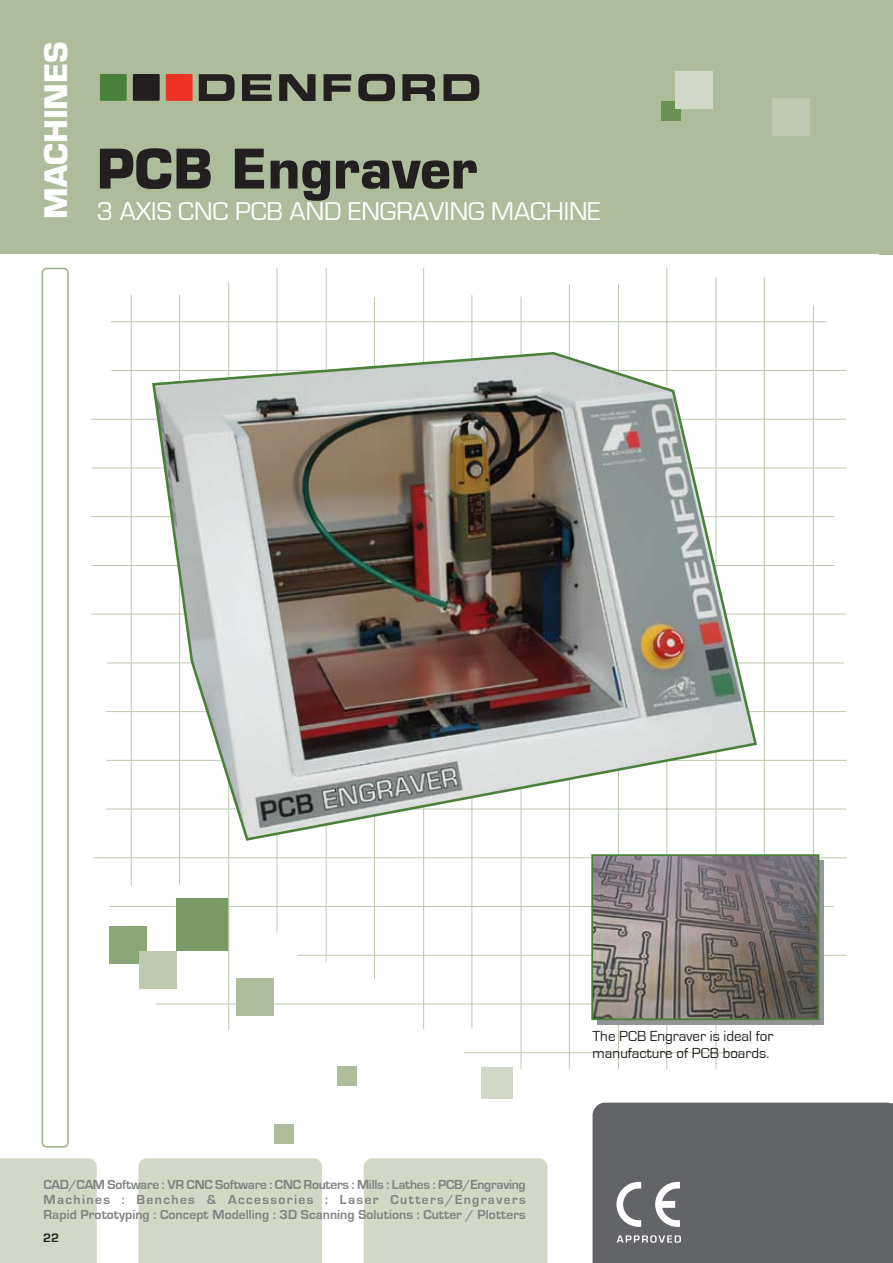
<style>
.page{position:relative;width:893px;height:1263px;background:#fff}
.page>*{position:absolute;margin:0;border:0;box-sizing:border-box;transform-origin:0 0}
.t1{font:700 53.1px "Eurostile";color:#231f20}
.t2{font:700 30.15px "Eurostile";color:#fff}
.t3{font:26.55px "Eurostile";color:#fff}
.t4{font:15px/16.5px "Eurostile";color:#231f20}
.t5{font:700 13.5px/15px "Eurostile";letter-spacing:.005em;color:#808285;text-align:justify}
.t6{font:700 12.75px "Eurostile";color:#231f20}
</style>
<div class="page">
<div style="left:0;top:1158px;width:97px;height:105px;background:#d1d8c6"></div>
<div style="left:138px;top:1158px;width:184px;height:105px;background:#d1d8c6"></div>
<div style="left:364px;top:1158px;width:183px;height:105px;background:#d1d8c6"></div>
<div style="left:0;top:0;width:893px;height:254px;background:#adbd9c"></div>
<svg style="left:889px;top:1103px;width:4px;height:36px"></svg>
<div style="left:880px;top:1139px;width:13px;height:124px;background:#636467"></div>
<div style="left:338px;top:1066px;width:19px;height:19px;background:#adbd9c"></div>
<div style="left:275px;top:1124px;width:19px;height:20px;background:#adbd9c"></div>
<div style="left:482px;top:1067px;width:31px;height:32px;background:#d1d8c6"></div>
<div style="left:661px;top:101px;width:20px;height:20px;background:#6c9154"></div>
<div style="left:772px;top:98px;width:37px;height:38px;background:#becab0"></div>
<div style="left:675px;top:71px;width:38px;height:38px;background:#d1d8c6"></div>
<div style="left:100px;top:74px;width:27px;height:27px;background:#4a803a"></div>
<div style="left:133px;top:74px;width:27px;height:27px;background:#231f20"></div>
<div style="left:166px;top:74px;width:27px;height:27px;background:#ee3224"></div>
<svg style="left:199px;top:74px;width:36px;height:27px"></svg>
<svg style="left:242px;top:74px;width:30px;height:27px"></svg>
<svg style="left:279px;top:74px;width:37px;height:27px"></svg>
<svg style="left:324px;top:74px;width:27px;height:27px"></svg>
<svg style="left:358px;top:74px;width:37px;height:27px"></svg>
<svg style="left:402px;top:74px;width:33px;height:27px"></svg>
<svg style="left:443px;top:74px;width:36px;height:27px"></svg>
<div style="left:42px;top:268px;width:27px;height:879px;border:2px solid #9bb188;border-radius:4px"></div>
<div style="left:592px;top:1103px;width:297px;height:160px;background:#636467"></div>
<hr style="left:111px;top:370px;width:736px;height:1px;background:#becab0">
<hr style="left:92px;top:468px;width:755px;height:1px;background:#becab0">
<hr style="left:92px;top:565px;width:743px;height:1px;background:#becab0">
<hr style="left:107px;top:663px;width:737px;height:1px;background:#becab0">
<hr style="left:107px;top:760px;width:740px;height:1px;background:#becab0">
<hr style="left:93px;top:857px;width:754px;height:1px;background:#becab0">
<hr style="left:297px;top:955px;width:550px;height:1px;background:#becab0">
<hr style="left:464px;top:1052px;width:276px;height:1px;background:#becab0">
<hr style="left:179px;top:295px;width:1px;height:589px;background:#becab0">
<hr style="left:277px;top:268px;width:1px;height:665px;background:#becab0">
<hr style="left:374px;top:298px;width:1px;height:681px;background:#becab0">
<hr style="left:472px;top:295px;width:1px;height:734px;background:#becab0">
<hr style="left:569px;top:284px;width:1px;height:785px;background:#becab0">
<hr style="left:666px;top:268px;width:1px;height:801px;background:#becab0">
<hr style="left:764px;top:277px;width:1px;height:705px;background:#becab0">
<hr style="left:111px;top:321px;width:715px;height:1px;background:#becab0">
<hr style="left:91px;top:419px;width:755px;height:1px;background:#becab0">
<hr style="left:91px;top:516px;width:743px;height:1px;background:#becab0">
<hr style="left:91px;top:614px;width:755px;height:1px;background:#becab0">
<hr style="left:106px;top:711px;width:740px;height:1px;background:#becab0">
<hr style="left:106px;top:809px;width:740px;height:1px;background:#becab0">
<hr style="left:109px;top:906px;width:725px;height:1px;background:#becab0">
<hr style="left:156px;top:1003px;width:584px;height:1px;background:#becab0">
<div style="left:176px;top:899px;width:52px;height:52px;background:#7b9b66"></div>
<div style="left:236px;top:978px;width:38px;height:37px;background:#adbd9c"></div>
<hr style="left:131px;top:295px;width:1px;height:591px;background:#becab0">
<hr style="left:228px;top:283px;width:1px;height:747px;background:#becab0">
<hr style="left:326px;top:268px;width:1px;height:694px;background:#becab0">
<hr style="left:423px;top:268px;width:1px;height:761px;background:#becab0">
<hr style="left:521px;top:297px;width:1px;height:772px;background:#becab0">
<hr style="left:618px;top:284px;width:1px;height:785px;background:#becab0">
<hr style="left:716px;top:277px;width:1px;height:792px;background:#becab0">
<hr style="left:813px;top:305px;width:1px;height:721px;background:#becab0">
<div style="left:109px;top:926px;width:38px;height:38px;background:#8aa576"></div>
<div style="left:139px;top:951px;width:38px;height:37px;background:#becab0"></div>
<svg style="left:616px;top:1182px;width:25px;height:45px"></svg>
<svg style="left:655px;top:1182px;width:25px;height:45px"></svg>
<svg style="left:617px;top:1235px;width:64px;height:8px"></svg>
<div style="left:597px;top:860px;width:227px;height:165px;background:#939598"></div>
<img style="left:594px;top:857px;width:222px;height:160px">
<div style="left:591px;top:854px;width:228px;height:166px;border:2px solid #4a803a"></div>
<img style="left:151px;top:351px;width:608px;height:491px">
<p class="t2" style="left:37px;top:219px;width:179px;rotate:-90deg">MACHINES</p>
<p class="t1" style="left:97px;top:136px;width:382px">PCB Engraver</p>
<p class="t3" style="left:97px;top:197px;width:506px">3 AXIS CNC PCB AND ENGRAVING MACHINE</p>
<p class="t4" style="left:593px;top:1028px;width:182px">The PCB Engraver is ideal for manufacture of PCB boards.</p>
<p class="t5" style="left:44px;top:1177px;width:484px">CAD/CAM Software : VR CNC Software : CNC Routers : Mills : Lathes : PCB/Engraving Machines : Benches &amp; Accessories : Laser Cutters/Engravers Rapid Prototyping : Concept Modelling : 3D Scanning Solutions : Cutter / Plotters</p>
<p class="t6" style="left:43px;top:1231px;width:17px">22</p>
</div>
